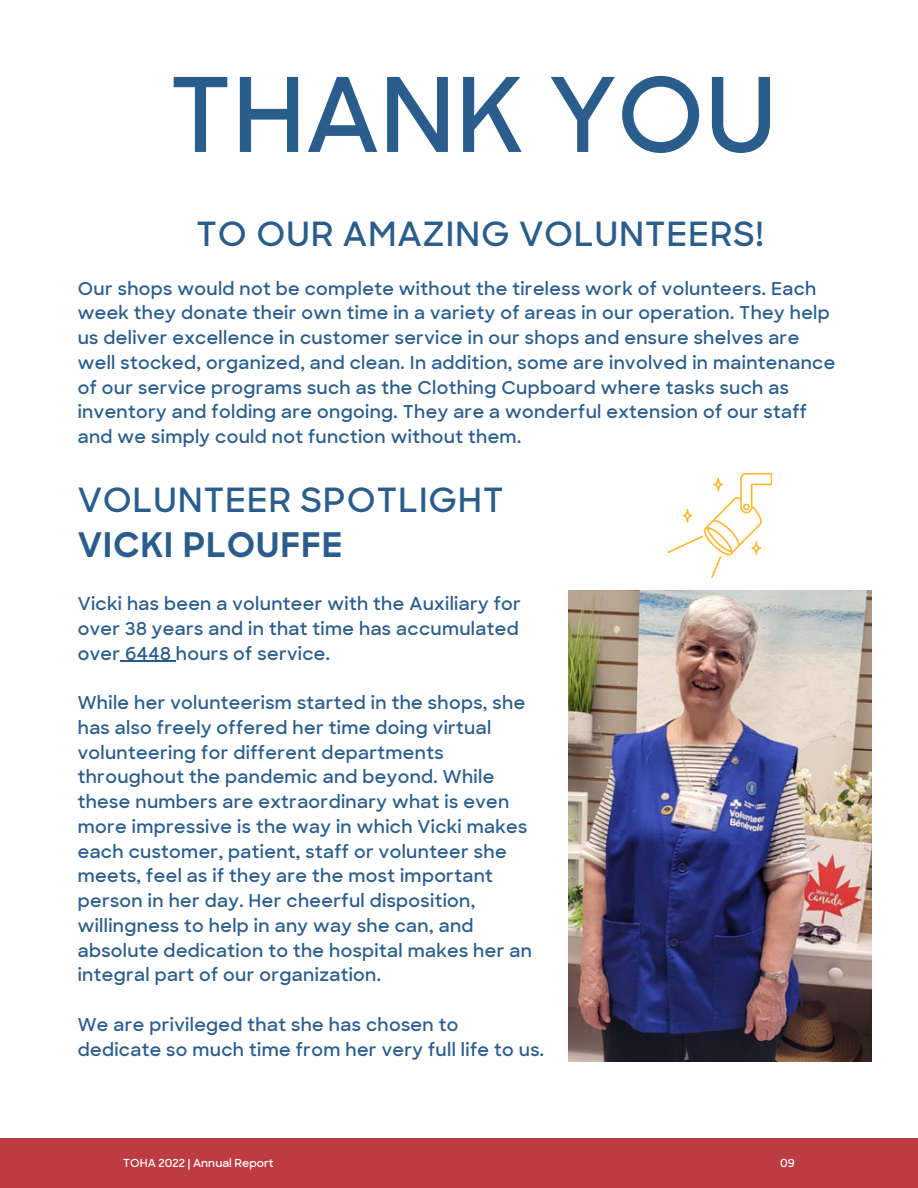
<style>
.page{position:relative;width:918px;height:1188px;background:#fff}
.page>*{position:absolute;margin:0;border:0;box-sizing:border-box;transform-origin:0 0}
.t1{font:600 102.75px "Sharp Sans";color:#2a5d8c}
.t2{font:600 33.9px "Sharp Sans";letter-spacing:.02em;color:#2a5d8c}
.t3{font:700 33.9px "Sharp Sans";letter-spacing:.02em;color:#2a5d8c}
.t4{font:600 18px/24.8px "Sharp Sans";letter-spacing:.02em;color:#2a5d8c}
.t5{font:600 11.25px "Sharp Sans";color:#fefefe}
</style>
<div class="page">
<div style="left:0;top:1139px;width:918px;height:49px;background:#bc3c42"></div>
<img style="left:568px;top:591px;width:304px;height:470px">
<svg style="left:667px;top:473px;width:105px;height:104px"></svg>
<hr style="left:121px;top:661px;width:50px;height:1px;background:#2a5d8c">
<p class="t1" style="left:169px;top:48px;width:610px">THANK YOU</p>
<p class="t2" style="left:196px;top:211px;width:569px">TO OUR AMAZING VOLUNTEERS!</p>
<p class="t4" style="left:78px;top:276px;width:759px">Our shops would not be complete without the tireless work of volunteers. Each week they donate their own time in a variety of areas in our operation. They help us deliver excellence in customer service in our shops and ensure shelves are well stocked, organized, and clean. In addition, some are involved in maintenance of our service programs such as the Clothing Cupboard where tasks such as inventory and folding are ongoing. They are a wonderful extension of our staff and we simply could not function without them.</p>
<p class="t2" style="left:78px;top:478px;width:428px">VOLUNTEER SPOTLIGHT</p>
<p class="t3" style="left:78px;top:531px;width:266px">VICKI PLOUFFE</p>
<p class="t4" style="left:78px;top:591px;width:445px">Vicki has been a volunteer with the Auxiliary for over 38 years and in that time has accumulated over 6448 hours of service.</p>
<p class="t4" style="left:78px;top:690px;width:456px">While her volunteerism started in the shops, she has also freely offered her time doing virtual volunteering for different departments throughout the pandemic and beyond. While these numbers are extraordinary what is even more impressive is the way in which Vicki makes each customer, patient, staff or volunteer she meets, feel as if they are the most important person in her day. Her cheerful disposition, willingness to help in any way she can, and absolute dedication to the hospital makes her an integral part of our organization.</p>
<p class="t4" style="left:78px;top:1012px;width:468px">We are privileged that she has chosen to dedicate so much time from her very full life to us.</p>
<p class="t5" style="left:123px;top:1156px;width:152px">TOHA 2022 | Annual Report</p>
<p class="t5" style="left:780px;top:1156px;width:16px">09</p>
</div>
